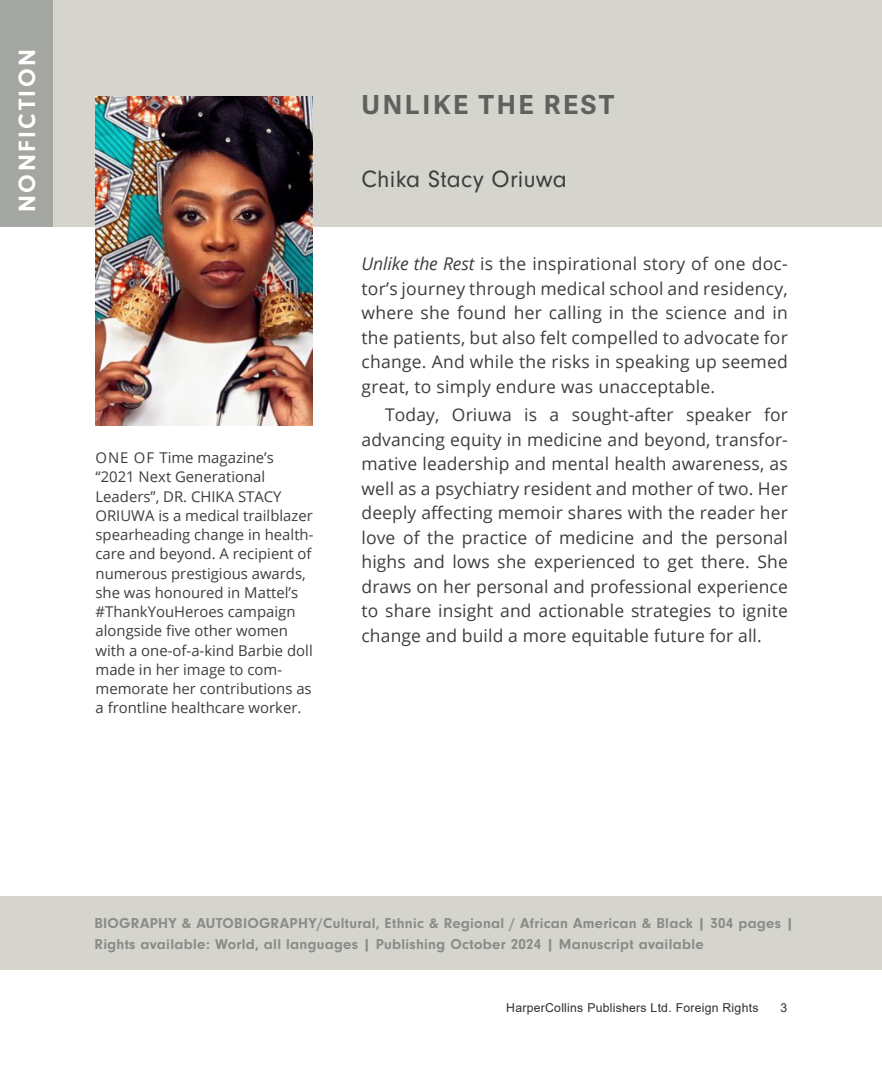
<style>
.page{position:relative;width:882px;height:1071px;background:#fff}
.page>*{position:absolute;margin:0;border:0;box-sizing:border-box;transform-origin:0 0}
.Book_Title_with_subt{font:700 26.25px "Adelle Sans";letter-spacing:.1em;color:#60615f}
.Author_Name{font:24.5px "Neuzeit Gro";letter-spacing:.01em;color:#3e3e3f}
.Book_Title{font:700 24.5px "Neuzeit Gro";letter-spacing:.1em;color:#fff}
.body_copy{font:17.5px/24.5px "Open Sans";letter-spacing:.005em;color:#3e3e3f;text-align:justify}
.body_copy_first{font:17.5px/24.5px "Open Sans";letter-spacing:.015em;color:#3e3e3f;text-align:justify}
.Bio{font:14.88px/19.2px "Open Sans";color:#3e3e3f}
.Book_Info{font:700 14.88px/21px "Neuzeit Gro";letter-spacing:.02em;color:#8a8b89}
.Book_Title-2{font:12.25px "Arial";letter-spacing:.02em;color:#312f30}
.s1{font-style:italic}
</style>
<div class="page">
<div style="left:0;top:0;width:882px;height:227px;background:#d5d5cd"></div>
<div style="left:0;top:0;width:53px;height:227px;background:#a4a6a1"></div>
<div style="left:0;top:896px;width:882px;height:74px;background:#d5d5cd"></div>
<img style="left:95px;top:96px;width:217px;height:329px">
<p class="Book_Title" style="left:13px;top:212px;width:164px;rotate:-90deg">NONFICTION</p>
<p class="Bio" style="left:96px;top:448px;width:219px">ONE OF Time magazine’s “2021 Next Generational<br>Leaders”, DR. CHIKA STACY<br>ORIUWA is a medical trailblazer spearheading change in health&shy;care and beyond. A recipient of numerous prestigious awards, she was honoured in Mattel’s #ThankYouHeroes campaign alongside five other women with a one-of-a-kind Barbie doll made in her image to com&shy;memorate her contributions as a frontline healthcare worker.</p>
<p class="Book_Title_with_subt" style="left:362px;top:86px;width:254px">UNLIKE THE REST</p>
<p class="Author_Name" style="left:362px;top:166px;width:207px">Chika Stacy Oriuwa</p>
<p class="body_copy_first" style="left:362px;top:251px;width:428px"><span class="s1">Unlike the Rest</span> is the inspirational story of one doc&shy;tor’s journey through medical school and residency, where she found her calling in the science and in the patients, but also felt compelled to advocate for change. And while the risks in speaking up seemed great, to simply endure was unacceptable.</p>
<p class="body_copy" style="left:362px;top:402px;width:428px;text-indent:24px">Today, Oriuwa is a sought-after speaker for advancing equity in medicine and beyond, transfor&shy;mative leadership and mental health awareness, as well as a psychiatry resident and mother of two. Her deeply affecting memoir shares with the reader her love of the practice of medicine and the personal highs and lows she experienced to get there. She draws on her personal and professional experience to share insight and actionable strategies to ignite change and build a more equitable future for all.</p>
<p class="Book_Info" style="left:94px;top:912px;width:701px">BIOGRAPHY &amp; AUTOBIOGRAPHY/Cultural, Ethnic &amp; Regional / African American &amp; Black | 304 pages |<br>Rights available: World, all languages | Publishing October 2024 | Manuscript available</p>
<p class="Book_Title-2" style="left:506px;top:1000px;width:254px">HarperCollins Publishers Ltd. Foreign Rights</p>
<p class="Book_Title-2" style="left:781px;top:1000px;width:8px">3</p>
</div>
